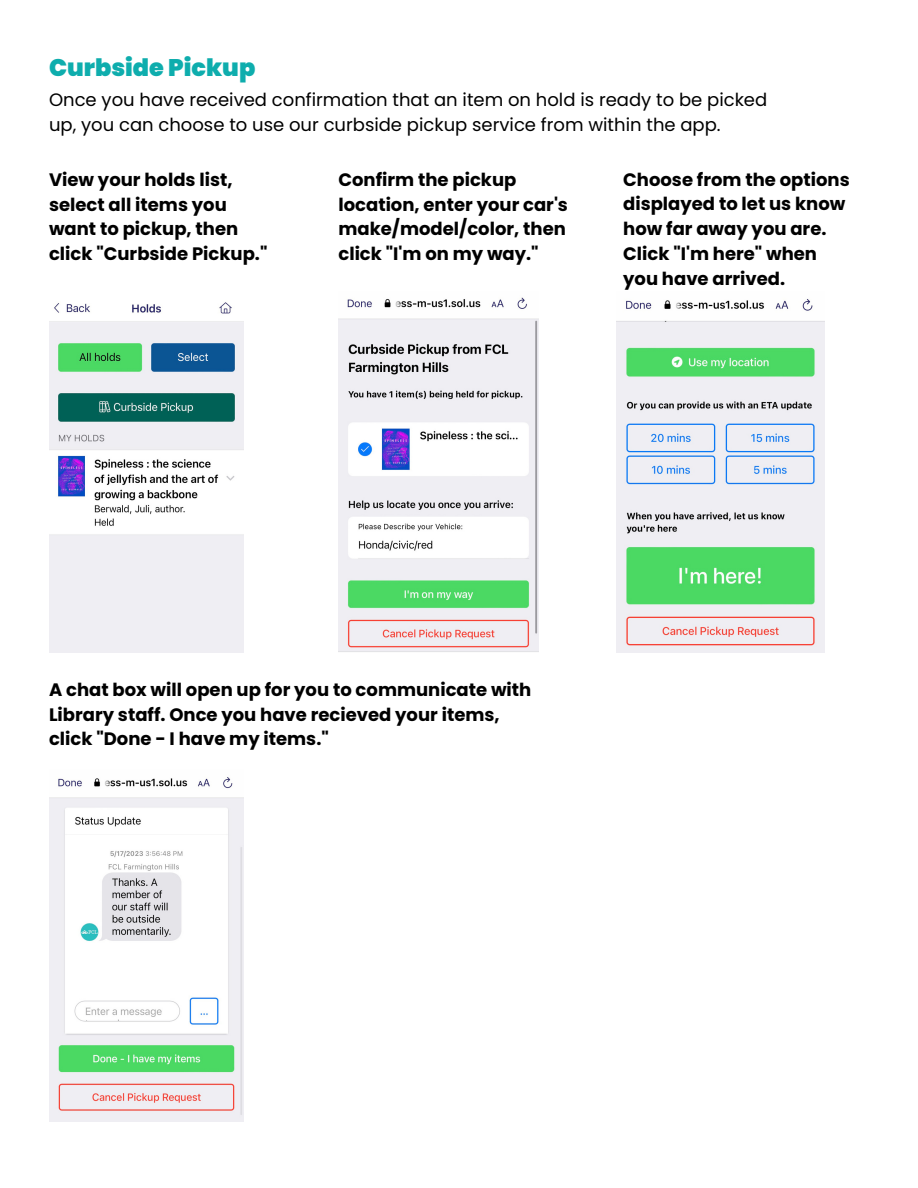
<style>
.page{position:relative;width:918px;height:1188px;background:#fff}
.page>*{position:absolute;margin:0;border:0;box-sizing:border-box;transform-origin:0 0}
.t1{font:900 24px "Poppins";color:#0eadad}
.t2{font:700 18px/24.8px "Poppins";color:#000}
.t3{font:18px/24.8px "Poppins";color:#000}
</style>
<div class="page">
<img style="left:49px;top:302px;width:195px;height:351px">
<img style="left:338px;top:297px;width:201px;height:355px">
<img style="left:616px;top:299px;width:208px;height:354px">
<img style="left:49px;top:777px;width:195px;height:345px">
<p class="t1" style="left:49px;top:51px;width:208px">Curbside Pickup</p>
<p class="t3" style="left:49px;top:87px;width:720px">Once you have received confirmation that an item on hold is ready to be picked up, you can choose to use our curbside pickup service from within the app.</p>
<p class="t2" style="left:49px;top:167px;width:220px">View your holds list, select all items you want to pickup, then click "Curbside Pickup."</p>
<p class="t2" style="left:338px;top:167px;width:231px">Confirm the pickup location, enter your car's make/model/color, then click "I'm on my way."</p>
<p class="t2" style="left:623px;top:167px;width:228px">Choose from the options displayed to let us know how far away you are.<br>Click "I'm here" when you have arrived.</p>
<p class="t2" style="left:49px;top:677px;width:484px">A chat box will open up for you to communicate with<br>Library staff. Once you have recieved your items, click "Done - I have my items."</p>
</div>
